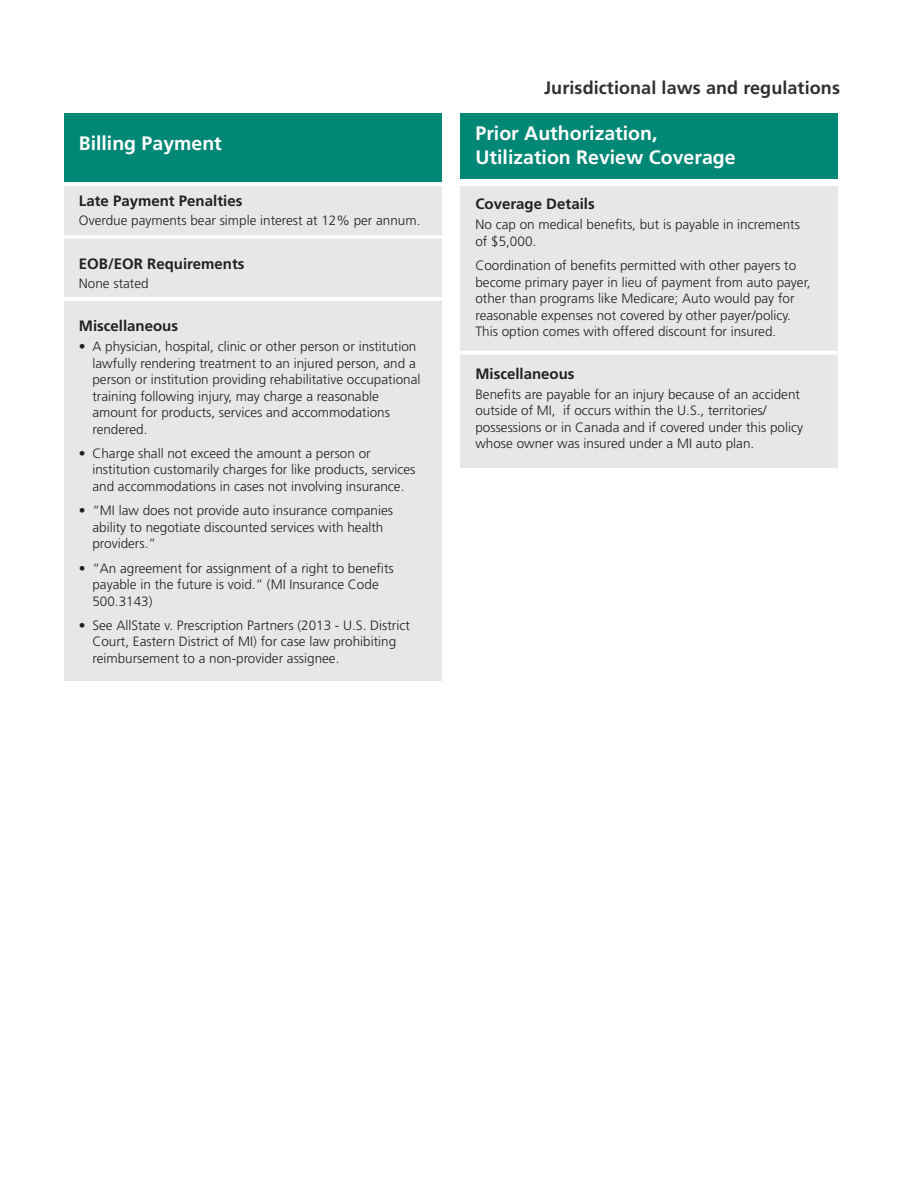
<style>
.page{position:relative;width:918px;height:1188px;background:#fff}
.page>*{position:absolute;margin:0;border:0;box-sizing:border-box;transform-origin:0 0}
.t1{font:700 19.5px/23.4px "Frutiger LT Std";color:#fff}
.t2{font:700 18px "Frutiger LT Std";letter-spacing:.005em;color:#312f30}
.Headers{font:700 15px "Frutiger LT Std";color:#231f20}
.Body_Copy{font:300 13.5px/16.5px "Frutiger LT Std";color:#231f20}
</style>
<div class="page">
<div style="left:64px;top:113px;width:378px;height:69px;background:#008775"></div>
<div style="left:460px;top:113px;width:378px;height:66px;background:#008775"></div>
<div style="left:64px;top:186px;width:378px;height:494px;background:#e6e7e9"></div>
<div style="left:460px;top:186px;width:378px;height:282px;background:#e6e7e9"></div>
<hr style="left:56px;top:297px;width:396px;height:4px;background:#fff">
<hr style="left:456px;top:351px;width:387px;height:4px;background:#fff">
<hr style="left:52px;top:235px;width:395px;height:4px;background:#fff">
<p class="t2" style="left:544px;top:77px;width:297px">Jurisdictional laws and regulations</p>
<p class="t1" style="left:79px;top:132px;width:145px">Billing Payment</p>
<p class="t1" style="left:476px;top:122px;width:262px">Prior Authorization,<br>Utilization Review Coverage</p>
<p class="Headers" style="left:79px;top:192px;width:165px">Late Payment Penalties</p>
<p class="Body_Copy" style="left:79px;top:213px;width:343px">Overdue payments bear simple interest at 12% per annum.</p>
<p class="Headers" style="left:79px;top:254px;width:167px">EOB/EOR Requirements</p>
<p class="Body_Copy" style="left:79px;top:276px;width:71px">None stated</p>
<p class="Headers" style="left:79px;top:317px;width:101px">Miscellaneous</p>
<p class="Body_Copy" style="left:92px;top:338px;width:330px;text-indent:-14px">• A physician, hospital, clinic or other person or institution lawfully rendering treatment to an injured person, and a person or institution providing rehabilitative occupational training following injury, may charge a reasonable amount for products, services and accommodations rendered.</p>
<p class="Body_Copy" style="left:92px;top:445px;width:324px;text-indent:-14px">• Charge shall not exceed the amount a person or institution customarily charges for like products, services and accommodations in cases not involving insurance.</p>
<p class="Body_Copy" style="left:92px;top:503px;width:302px;text-indent:-14px">• “MI law does not provide auto insurance companies ability to negotiate discounted services with health providers.”</p>
<p class="Body_Copy" style="left:92px;top:560px;width:303px;text-indent:-14px">• “An agreement for assignment of a right to benefits payable in the future is void.” (MI Insurance Code<br>500.3143)</p>
<p class="Body_Copy" style="left:92px;top:617px;width:319px;text-indent:-14px">• See AllState v. Prescription Partners (2013 - U.S. District<br>Court, Eastern District of MI) for case law prohibiting reimbursement to a non-provider assignee.</p>
<p class="Headers" style="left:475px;top:195px;width:121px">Coverage Details</p>
<p class="Body_Copy" style="left:475px;top:217px;width:326px">No cap on medical benefits, but is payable in increments of $5,000.</p>
<p class="Body_Copy" style="left:475px;top:257px;width:337px">Coordination of benefits permitted with other payers to become primary payer in lieu of payment from auto payer, other than programs like Medicare; Auto would pay for reasonable expenses not covered by other payer/policy.<br>This option comes with offered discount for insured.</p>
<p class="Headers" style="left:475px;top:365px;width:101px">Miscellaneous</p>
<p class="Body_Copy" style="left:475px;top:386px;width:329px">Benefits are payable for an injury because of an accident outside of MI, if occurs within the U.S., territories/ possessions or in Canada and if covered under this policy whose owner was insured under a MI auto plan.</p>
</div>
